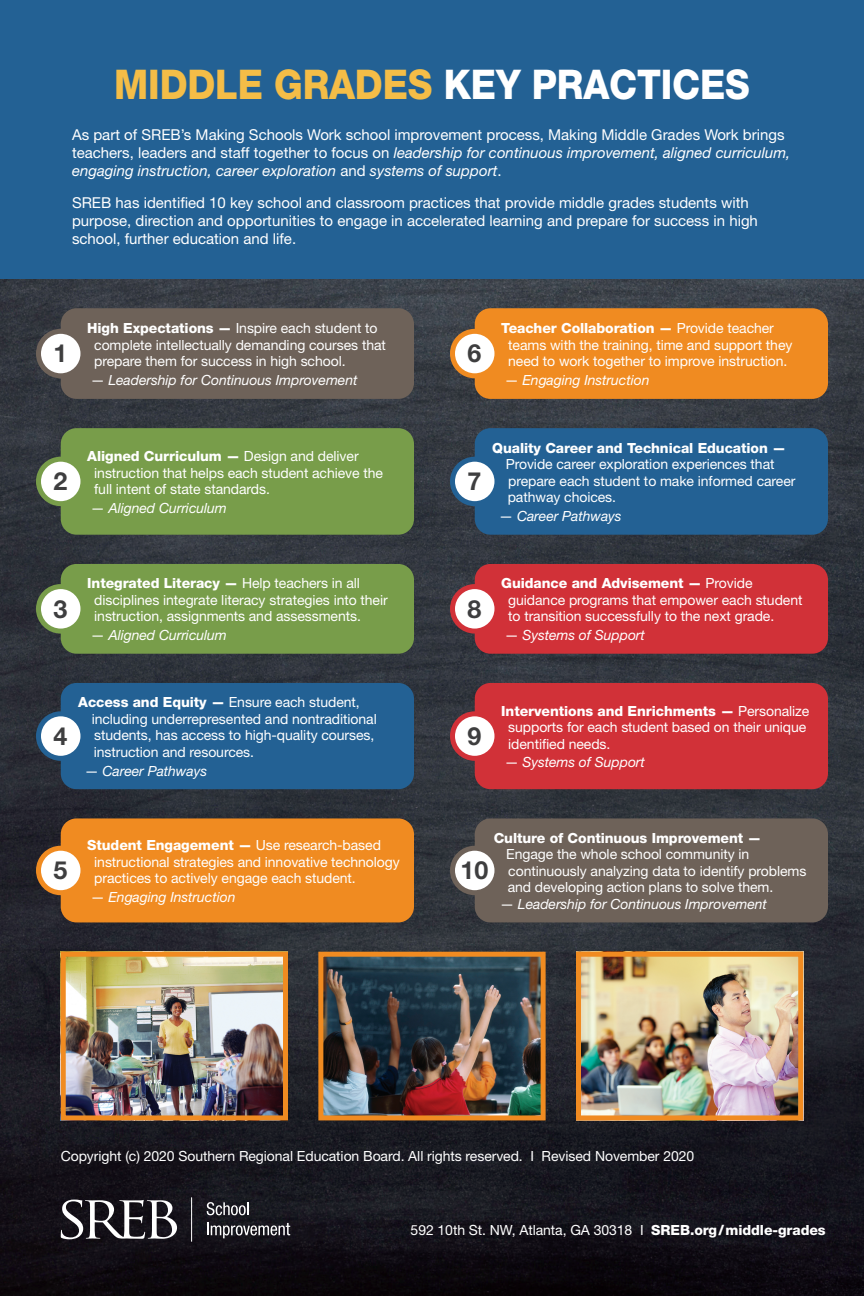
<style>
.page{position:relative;width:864px;height:1296px;background:#fff}
.page>*{position:absolute;margin:0;border:0;box-sizing:border-box;transform-origin:0 0}
.t1{font:800 41px "Helvetica Neue";letter-spacing:-.005em;color:#f4bd47;scale:.9 1}
.t2{font:700 25px "Helvetica Neue";color:#3e3e3f}
.t3{font:15px/18px "Helvetica Neue";color:#fff}
.t4{font:14px/16.5px "Helvetica Neue";letter-spacing:-.005em;color:#fff}
.t5{font:italic 14px "Helvetica Neue";letter-spacing:-.005em;color:#fff}
.t6{font:800 14px "Helvetica Neue";letter-spacing:-.005em;color:#fff}
.s1{color:#fff}
.s2{font-style:italic}
.s3{font-weight:800}
.s4{font-style:normal}
</style>
<div class="page">
<img style="left:0;top:279px;width:864px;height:1017px">
<div style="left:0;top:0;width:864px;height:279px;background:#236194"></div>
<div style="left:61px;top:308px;width:353px;height:91px;background:#6e6259;border-radius:16px"></div>
<div style="left:38px;top:331px;width:45px;height:45px;background:#fff;border-radius:50%"></div>
<div style="left:36px;top:329px;width:50px;height:49px;border:5px solid #6e6259;border-radius:50%"></div>
<div style="left:475px;top:308px;width:353px;height:91px;background:#f08b21;border-radius:16px"></div>
<div style="left:452px;top:331px;width:45px;height:45px;background:#fff;border-radius:50%"></div>
<div style="left:450px;top:329px;width:50px;height:49px;border:5px solid #f08b21;border-radius:50%"></div>
<div style="left:61px;top:428px;width:353px;height:107px;background:#789d4a;border-radius:16px"></div>
<div style="left:38px;top:459px;width:45px;height:45px;background:#fff;border-radius:50%"></div>
<div style="left:36px;top:457px;width:50px;height:49px;border:5px solid #789d4a;border-radius:50%"></div>
<div style="left:475px;top:428px;width:353px;height:107px;background:#236194;border-radius:16px"></div>
<div style="left:452px;top:459px;width:45px;height:45px;background:#fff;border-radius:50%"></div>
<div style="left:450px;top:457px;width:50px;height:49px;border:5px solid #236194;border-radius:50%"></div>
<div style="left:61px;top:564px;width:353px;height:90px;background:#789d4a;border-radius:16px"></div>
<div style="left:38px;top:587px;width:45px;height:44px;background:#fff;border-radius:50%"></div>
<div style="left:36px;top:584px;width:50px;height:50px;border:5px solid #789d4a;border-radius:50%"></div>
<div style="left:475px;top:564px;width:353px;height:90px;background:#d13138;border-radius:16px"></div>
<div style="left:452px;top:587px;width:45px;height:44px;background:#fff;border-radius:50%"></div>
<div style="left:450px;top:584px;width:50px;height:50px;border:5px solid #d13138;border-radius:50%"></div>
<div style="left:61px;top:683px;width:353px;height:106px;background:#236194;border-radius:16px"></div>
<div style="left:38px;top:714px;width:45px;height:44px;background:#fff;border-radius:50%"></div>
<div style="left:36px;top:711px;width:50px;height:50px;border:5px solid #236194;border-radius:50%"></div>
<div style="left:475px;top:683px;width:353px;height:106px;background:#d13138;border-radius:16px"></div>
<div style="left:452px;top:714px;width:45px;height:44px;background:#fff;border-radius:50%"></div>
<div style="left:450px;top:711px;width:50px;height:50px;border:5px solid #d13138;border-radius:50%"></div>
<div style="left:61px;top:818px;width:353px;height:104px;background:#f08b21;border-radius:16px"></div>
<div style="left:38px;top:848px;width:45px;height:45px;background:#fff;border-radius:50%"></div>
<div style="left:36px;top:846px;width:50px;height:49px;border:5px solid #f08b21;border-radius:50%"></div>
<div style="left:475px;top:818px;width:353px;height:104px;background:#6e6259;border-radius:16px"></div>
<div style="left:452px;top:848px;width:45px;height:45px;background:#fff;border-radius:50%"></div>
<div style="left:450px;top:846px;width:50px;height:49px;border:5px solid #6e6259;border-radius:50%"></div>
<img style="left:67px;top:958px;width:215px;height:156px">
<div style="left:61px;top:952px;width:227px;height:168px;border:5px solid #f08b21"></div>
<img style="left:582px;top:958px;width:215px;height:156px">
<div style="left:576px;top:952px;width:227px;height:168px;border:5px solid #f08b21"></div>
<img style="left:324px;top:958px;width:216px;height:156px">
<div style="left:318px;top:952px;width:228px;height:168px;border:5px solid #f08b21"></div>
<svg style="left:207px;top:1202px;width:42px;height:13px"></svg>
<svg style="left:207px;top:1223px;width:83px;height:15px"></svg>
<hr style="left:191px;top:1197px;width:1px;height:45px;background:#fff">
<svg style="left:61px;top:1200px;width:116px;height:39px"></svg>
<h1 class="t1" style="left:114px;top:60px;width:708px">MIDDLE GRADES <span class="s1">KEY PRACTICES</span></h1>
<p class="t3" style="left:72px;top:126px;width:720px">As part of SREB’s Making Schools Work school improvement process, Making Middle Grades Work brings teachers, leaders and staff together to focus on <span class="s2">leadership for continuous improvement, aligned curriculum, engaging instruction, career exploration</span> and <span class="s2">systems of support</span>.</p>
<p class="t3" style="left:72px;top:193px;width:687px">SREB has identified 10 key school and classroom practices that provide middle grades students with purpose, direction and opportunities to engage in accelerated learning and prepare for success in high school, further education and life.</p>
<h2 class="t2" style="left:54px;top:338px;width:15px">1</h2>
<p class="t4" style="left:94px;top:320px;width:293px;text-indent:-7px"><span class="s3">High Expectations —</span> Inspire each student to complete intellectually demanding courses that prepare them for success in high school.</p>
<p class="t5" style="left:91px;top:372px;width:268px"><span class="s4">—</span> Leadership for Continuous Improvement</p>
<h2 class="t2" style="left:468px;top:338px;width:15px">6</h2>
<p class="t4" style="left:508px;top:320px;width:286px;text-indent:-7px"><span class="s3">Teacher Collaboration —</span> Provide teacher teams with the training, time and support they need to work together to improve instruction.</p>
<p class="t5" style="left:505px;top:372px;width:146px"><span class="s4">—</span> Engaging Instruction</p>
<h2 class="t2" style="left:54px;top:466px;width:15px">2</h2>
<p class="t4" style="left:94px;top:448px;width:290px;text-indent:-7px"><span class="s3">Aligned Curriculum —</span> Design and deliver instruction that helps each student achieve the full intent of state standards.</p>
<p class="t5" style="left:91px;top:499px;width:138px"><span class="s4">—</span> Aligned Curriculum</p>
<h2 class="t2" style="left:468px;top:466px;width:15px">7</h2>
<p class="t6" style="left:492px;top:439px;width:295px">Quality Career and Technical Education —</p>
<p class="t4" style="left:506px;top:456px;width:291px">Provide career exploration experiences that prepare each student to make informed career pathway choices.</p>
<p class="t5" style="left:499px;top:508px;width:124px"><span class="s4">—</span> Career Pathways</p>
<h2 class="t2" style="left:54px;top:593px;width:15px">3</h2>
<p class="t4" style="left:94px;top:575px;width:295px;text-indent:-7px"><span class="s3">Integrated Literacy —</span> Help teachers in all disciplines integrate literacy strategies into their instruction, assignments and assessments.</p>
<p class="t5" style="left:91px;top:627px;width:138px"><span class="s4">—</span> Aligned Curriculum</p>
<h2 class="t2" style="left:468px;top:593px;width:15px">8</h2>
<p class="t4" style="left:508px;top:575px;width:296px;text-indent:-7px"><span class="s3">Guidance and Advisement —</span> Provide guidance programs that empower each student to transition successfully to the next grade.</p>
<p class="t5" style="left:505px;top:627px;width:142px"><span class="s4">—</span> Systems of Support</p>
<h2 class="t2" style="left:54px;top:720px;width:15px">4</h2>
<p class="t4" style="left:92px;top:694px;width:287px;text-indent:-13px"><span class="s3">Access and Equity —</span> Ensure each student, including underrepresented and nontraditional students, has access to high-quality courses, instruction and resources.</p>
<p class="t5" style="left:85px;top:762px;width:124px"><span class="s4">—</span> Career Pathways</p>
<h2 class="t2" style="left:468px;top:720px;width:15px">9</h2>
<p class="t4" style="left:508px;top:702px;width:303px;text-indent:-7px"><span class="s3">Interventions and Enrichments —</span> Personalize supports for each student based on their unique identified needs.</p>
<p class="t5" style="left:505px;top:754px;width:142px"><span class="s4">—</span> Systems of Support</p>
<h2 class="t2" style="left:54px;top:855px;width:15px">5</h2>
<p class="t4" style="left:94px;top:837px;width:307px;text-indent:-7px"><span class="s3">Student Engagement —</span> Use research-based instructional strategies and innovative technology practices to actively engage each student.</p>
<p class="t5" style="left:91px;top:888px;width:146px"><span class="s4">—</span> Engaging Instruction</p>
<p class="t6" style="left:494px;top:830px;width:269px">Culture of Continuous Improvement —</p>
<p class="t4" style="left:506px;top:846px;width:302px">Engage the whole school community in continuously analyzing data to identify problems and developing action plans to solve them.</p>
<p class="t5" style="left:500px;top:896px;width:268px"><span class="s4">—</span> Leadership for Continuous Improvement</p>
<h2 class="t2" style="left:461px;top:855px;width:29px">10</h2>
<p class="t4" style="left:61px;top:1147px;width:635px">Copyright (c) 2020 Southern Regional Education Board. All rights reserved. I Revised November 2020</p>
<p class="t4" style="left:411px;top:1222px;width:417px">592 10th St. NW, Atlanta, GA 30318 I <span class="s3">SREB.org/middle-grades</span></p>
</div>
